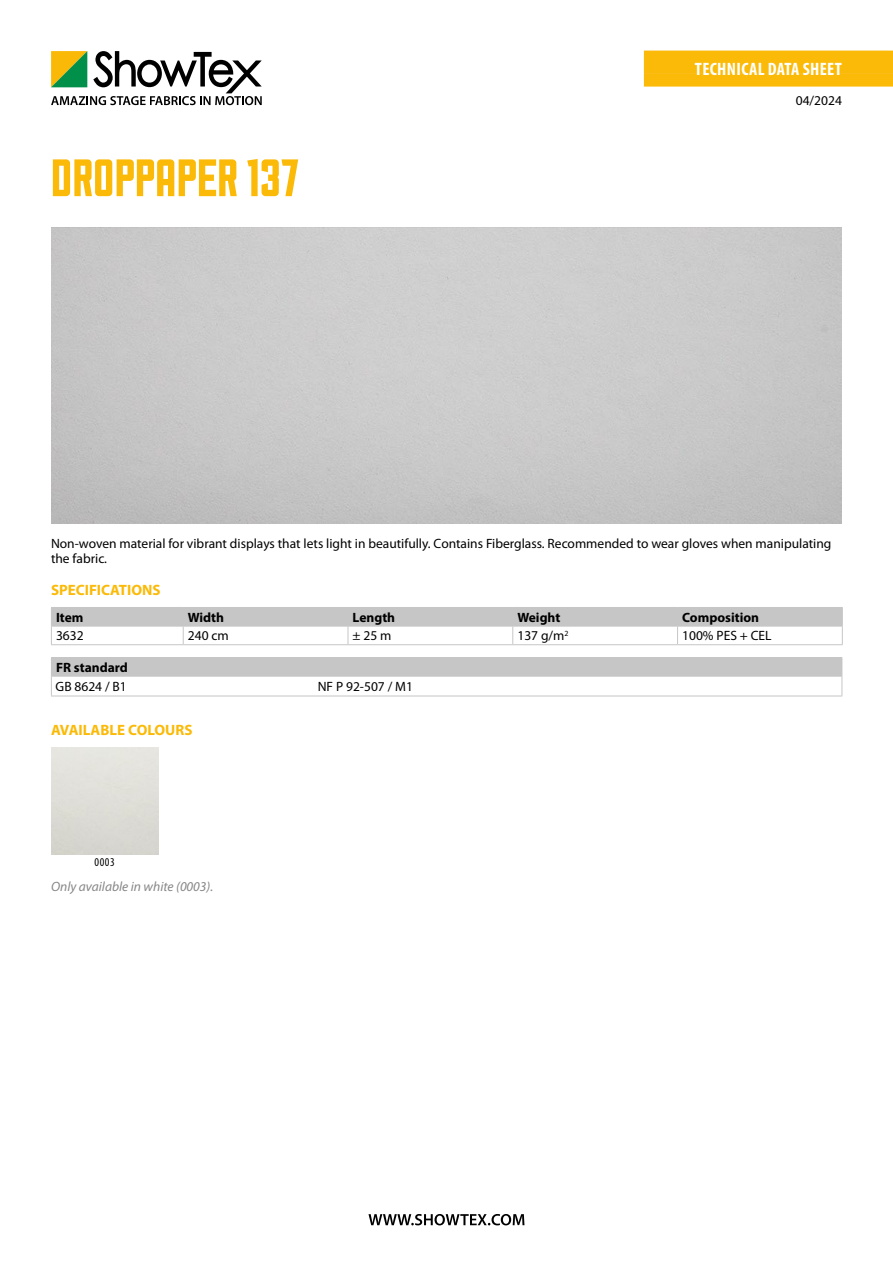
<style>
.page{position:relative;width:893px;height:1263px;background:#fff}
.page>*{position:absolute;margin:0;border:0;box-sizing:border-box;transform-origin:0 0}
.t1{font:52.5px "Sullivan Show Tex";color:#fbba07}
.t2{font:700 condensed 18px "Myriad Pro";letter-spacing:.02em;color:#fff}
.t3{font:700 15px "Myriad Pro";color:#fbba07}
.t4{font:13.5px/15px "Myriad Pro";color:#000}
.t5{font:700 13.5px "Myriad Pro";color:#000}
.t6{font:italic 13.5px "Myriad Pro";color:#878787}
.t7{font:condensed 12px "Myriad Pro";color:#000}
</style>
<div class="page">
<svg style="left:51px;top:51px;width:211px;height:54px"></svg>
<svg style="left:368px;top:1214px;width:156px;height:11px"></svg>
<div style="left:644px;top:73px;width:249px;height:14px;background:#fbba07"></div>
<div style="left:644px;top:51px;width:249px;height:22px;background:#fbba07"></div>
<svg style="left:51px;top:607px;width:792px;height:37px"></svg>
<hr style="left:51px;top:644px;width:132px;height:1px;background:#c6c6c6">
<hr style="left:183px;top:644px;width:165px;height:1px;background:#c6c6c6">
<hr style="left:348px;top:644px;width:165px;height:1px;background:#c6c6c6">
<hr style="left:513px;top:644px;width:165px;height:1px;background:#c6c6c6">
<hr style="left:678px;top:644px;width:165px;height:1px;background:#c6c6c6">
<div style="left:51px;top:658px;width:791px;height:18px;background:#c6c6c6"></div>
<hr style="left:51px;top:657px;width:791px;height:1px;background:#c6c6c6">
<hr style="left:51px;top:676px;width:791px;height:1px;background:#c6c6c6">
<svg style="left:51px;top:677px;width:1px;height:19px"></svg>
<svg style="left:842px;top:658px;width:1px;height:38px"></svg>
<hr style="left:51px;top:696px;width:791px;height:1px;background:#c6c6c6">
<h2 class="t2" style="left:695px;top:58px;width:148px">TECHNICAL DATA SHEET</h2>
<h1 class="t1" style="left:51px;top:149px;width:249px">DROPPAPER 137</h1>
<p class="t4" style="left:796px;top:93px;width:48px">04/2024</p>
<p class="t4" style="left:51px;top:536px;width:782px">Non-woven material for vibrant displays that lets light in beautifully. Contains Fiberglass. Recommended to wear gloves when manipulating the fabric.</p>
<p class="t3" style="left:51px;top:580px;width:111px">SPECIFICATIONS</p>
<p class="t5" style="left:56px;top:608px;width:29px">Item</p>
<p class="t5" style="left:188px;top:608px;width:38px">Width</p>
<p class="t5" style="left:353px;top:608px;width:44px">Length</p>
<p class="t5" style="left:517px;top:608px;width:44px">Weight</p>
<p class="t5" style="left:682px;top:608px;width:78px">Composition</p>
<p class="t4" style="left:56px;top:628px;width:29px">3632</p>
<p class="t4" style="left:188px;top:628px;width:42px">240 cm</p>
<p class="t4" style="left:353px;top:628px;width:40px">± 25 m</p>
<p class="t4" style="left:517px;top:628px;width:53px">137 g/m<sup>2</sup></p>
<p class="t4" style="left:682px;top:628px;width:91px">100% PES + CEL</p>
<p class="t5" style="left:56px;top:659px;width:73px">FR standard</p>
<p class="t4" style="left:56px;top:679px;width:73px">GB 8624 / B1</p>
<p class="t4" style="left:318px;top:679px;width:97px">NF P 92-507 / M1</p>
<p class="t3" style="left:51px;top:721px;width:143px">AVAILABLE COLOURS</p>
<p class="t7" style="left:94px;top:855px;width:22px">0003</p>
<p class="t6" style="left:51px;top:878px;width:164px">Only available in white (0003).</p>
</div>
